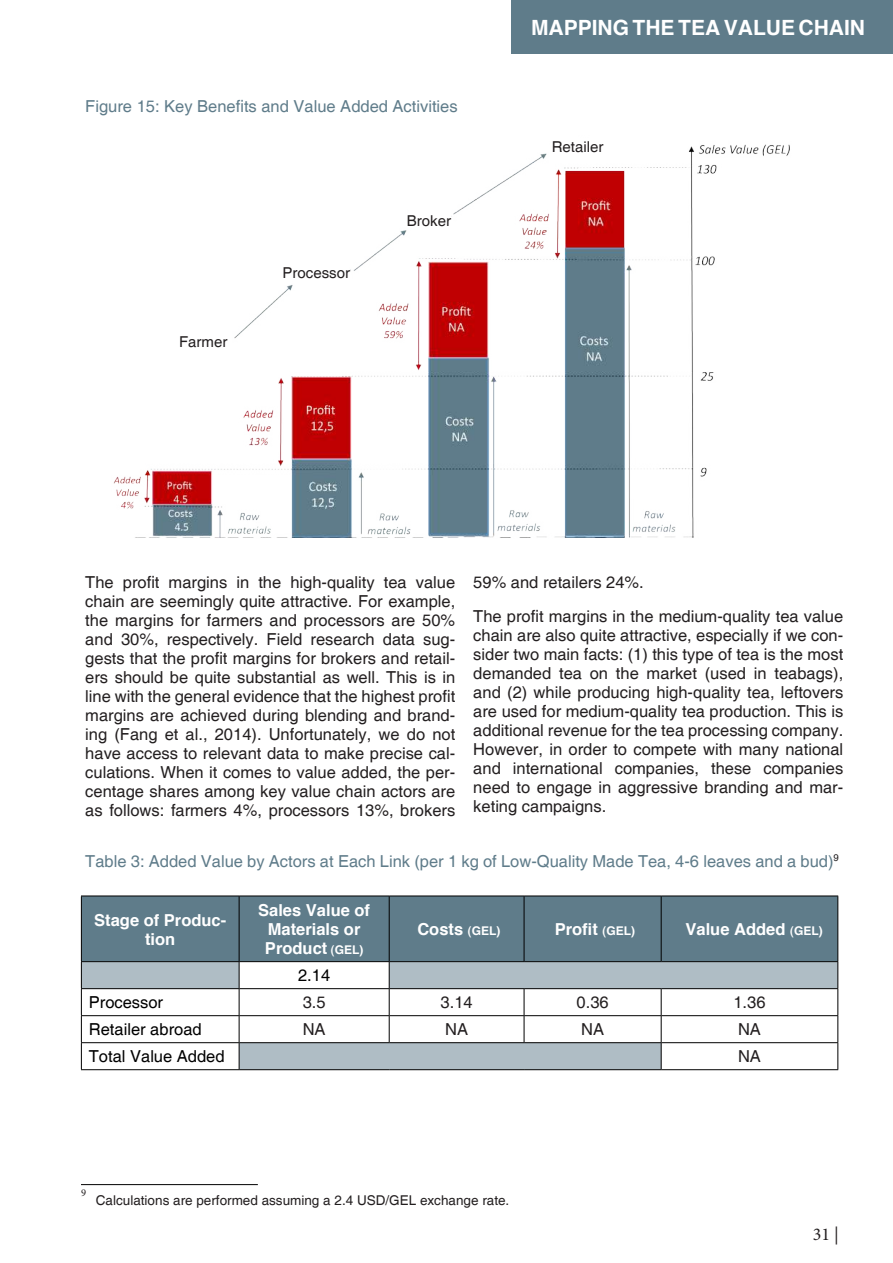
<style>
.page{position:relative;width:893px;height:1263px;background:#fff}
.page>*{position:absolute;margin:0;border:0;box-sizing:border-box;transform-origin:0 0}
.t1{font:700 21px "Helvetica";color:#fff}
.t2{font:18px "Minion Pro";color:#231f20}
.t3{font:16.5px/18.9px "Helvetica";color:#231f20;text-align:justify}
.t4{font:16.5px "Helvetica";color:#5f7c8a}
.t5{font:700 16.5px/19px "Helvetica";color:#fff;text-align:center}
.t6{font:16.5px "Helvetica";color:#000}
.t7{font:15px "Helvetica";color:#231f20}
.t8{font:13.5px "Helvetica";color:#231f20}
.t9{font:10.5px "Minion Pro";color:#231f20}
.s1{font-size:12px}
</style>
<div class="page">
<img style="left:114px;top:144px;width:676px;height:394px">
<svg style="left:278px;top:256px;width:75px;height:28px"></svg>
<svg style="left:404px;top:207px;width:54px;height:26px"></svg>
<svg style="left:547px;top:144px;width:62px;height:12px"></svg>
<svg style="left:171px;top:327px;width:60px;height:28px"></svg>
<div style="left:511px;top:0;width:382px;height:53px;background:#5f7c8a"></div>
<hr style="left:81px;top:1184px;width:177px;height:1px;background:#000">
<div style="left:82px;top:897px;width:755px;height:64px;background:#5f7c8a"></div>
<svg style="left:82px;top:962px;width:755px;height:107px"></svg>
<hr style="left:81px;top:896px;width:158px;height:1px;background:#000">
<hr style="left:81px;top:896px;width:1px;height:65px;background:#000">
<hr style="left:239px;top:896px;width:150px;height:1px;background:#000">
<hr style="left:389px;top:896px;width:135px;height:1px;background:#000">
<hr style="left:524px;top:896px;width:137px;height:1px;background:#000">
<hr style="left:661px;top:896px;width:177px;height:1px;background:#000">
<hr style="left:837px;top:896px;width:1px;height:65px;background:#000">
<hr style="left:81px;top:961px;width:158px;height:1px;background:#000">
<hr style="left:239px;top:961px;width:150px;height:1px;background:#000">
<hr style="left:389px;top:961px;width:135px;height:1px;background:#000">
<hr style="left:524px;top:961px;width:137px;height:1px;background:#000">
<hr style="left:661px;top:961px;width:177px;height:1px;background:#000">
<hr style="left:239px;top:896px;width:1px;height:65px;background:#000">
<hr style="left:389px;top:896px;width:1px;height:65px;background:#000">
<hr style="left:524px;top:896px;width:1px;height:65px;background:#000">
<hr style="left:661px;top:896px;width:1px;height:65px;background:#000">
<hr style="left:81px;top:988px;width:158px;height:1px;background:#000">
<hr style="left:239px;top:988px;width:150px;height:1px;background:#000">
<hr style="left:389px;top:988px;width:135px;height:1px;background:#000">
<hr style="left:524px;top:988px;width:137px;height:1px;background:#000">
<hr style="left:661px;top:988px;width:177px;height:1px;background:#000">
<hr style="left:81px;top:1015px;width:158px;height:1px;background:#000">
<hr style="left:239px;top:1015px;width:150px;height:1px;background:#000">
<hr style="left:389px;top:1015px;width:135px;height:1px;background:#000">
<svg style="left:389px;top:962px;width:1px;height:80px"></svg>
<hr style="left:524px;top:1015px;width:137px;height:1px;background:#000">
<svg style="left:524px;top:989px;width:1px;height:53px"></svg>
<hr style="left:661px;top:1015px;width:177px;height:1px;background:#000">
<hr style="left:81px;top:1042px;width:158px;height:1px;background:#000">
<svg style="left:81px;top:962px;width:1px;height:107px"></svg>
<hr style="left:239px;top:1042px;width:150px;height:1px;background:#000">
<svg style="left:239px;top:962px;width:1px;height:107px"></svg>
<hr style="left:389px;top:1042px;width:135px;height:1px;background:#000">
<hr style="left:524px;top:1042px;width:137px;height:1px;background:#000">
<hr style="left:661px;top:1042px;width:177px;height:1px;background:#000">
<svg style="left:661px;top:989px;width:1px;height:80px"></svg>
<svg style="left:837px;top:962px;width:1px;height:107px"></svg>
<hr style="left:81px;top:1069px;width:158px;height:1px;background:#000">
<hr style="left:239px;top:1069px;width:150px;height:1px;background:#000">
<hr style="left:389px;top:1069px;width:135px;height:1px;background:#000">
<hr style="left:524px;top:1069px;width:137px;height:1px;background:#000">
<hr style="left:661px;top:1069px;width:177px;height:1px;background:#000">
<p class="t4" style="left:85px;top:97px;width:374px">Figure 15: Key Benefits and Value Added Activities</p>
<p class="t7" style="left:179px;top:333px;width:50px">Farmer</p>
<p class="t7" style="left:283px;top:264px;width:69px">Processor</p>
<p class="t7" style="left:407px;top:212px;width:46px">Broker</p>
<p class="t1" style="left:531px;top:15px;width:336px">MAPPING THE TEA VALUE CHAIN</p>
<p class="t7" style="left:552px;top:138px;width:53px">Retailer</p>
<p class="t3" style="left:85px;top:573px;width:371px">The profit margins in the high-quality tea value chain are seemingly quite attractive. For example, the margins for farmers and processors are 50% and 30%, respectively. Field research data sug&shy;gests that the profit margins for brokers and retail&shy;ers should be quite substantial as well. This is in line with the general evidence that the highest profit margins are achieved during blending and brand&shy;ing (Fang et al., 2014). Unfortunately, we do not have access to relevant data to make precise cal&shy;culations. When it comes to value added, the per&shy;centage shares among key value chain actors are as follows: farmers 4%, processors 13%, brokers</p>
<p class="t3" style="left:473px;top:566px;width:371px;line-height:33.9px">59% and retailers 24%.<br>The profit margins in the medium-quality tea value</p>
<p class="t3" style="left:473px;top:626px;width:371px">chain are also quite attractive, especially if we con&shy;sider two main facts: (1) this type of tea is the most demanded tea on the market (used in teabags), and (2) while producing high-quality tea, leftovers are used for medium-quality tea production. This is additional revenue for the tea processing company.<br>However, in order to compete with many national and international companies, these companies need to engage in aggressive branding and mar&shy;keting campaigns.</p>
<p class="t4" style="left:85px;top:851px;width:755px">Table 3: Added Value by Actors at Each Link (per 1 kg of Low-Quality Made Tea, 4-6 leaves and a bud)<sup>9</sup></p>
<p class="t5" style="left:94px;top:910px;width:134px">Stage of Produc&shy;tion</p>
<p class="t5" style="left:258px;top:900px;width:113px">Sales Value of<br>Materials or<br>Product <span class="s1">(GEL)</span></p>
<p class="t6" style="left:298px;top:966px;width:34px">2.14</p>
<p class="t5" style="left:417px;top:919px;width:85px">Costs <span class="s1">(GEL)</span></p>
<p class="t5" style="left:555px;top:919px;width:82px">Profit <span class="s1">(GEL)</span></p>
<p class="t5" style="left:685px;top:919px;width:139px">Value Added <span class="s1">(GEL)</span></p>
<p class="t6" style="left:89px;top:993px;width:76px">Processor</p>
<p class="t3" style="left:303px;top:993px;width:24px">3.5</p>
<p class="t3" style="left:441px;top:993px;width:34px">3.14</p>
<p class="t3" style="left:577px;top:993px;width:34px">0.36</p>
<p class="t3" style="left:733px;top:993px;width:34px">1.36</p>
<p class="t6" style="left:89px;top:1020px;width:114px">Retailer abroad</p>
<p class="t3" style="left:303px;top:1020px;width:24px">NA</p>
<p class="t3" style="left:445px;top:1020px;width:24px">NA</p>
<p class="t3" style="left:581px;top:1020px;width:24px">NA</p>
<p class="t3" style="left:738px;top:1020px;width:24px">NA</p>
<p class="t6" style="left:89px;top:1047px;width:137px">Total Value Added</p>
<p class="t3" style="left:738px;top:1047px;width:24px">NA</p>
<p class="t9" style="left:81px;top:1185px;width:7px">9</p>
<p class="t8" style="left:96px;top:1193px;width:415px">Calculations are performed assuming a 2.4 USD/GEL exchange rate.</p>
<p class="t2" style="left:813px;top:1222px;width:28px">31 |</p>
</div>
